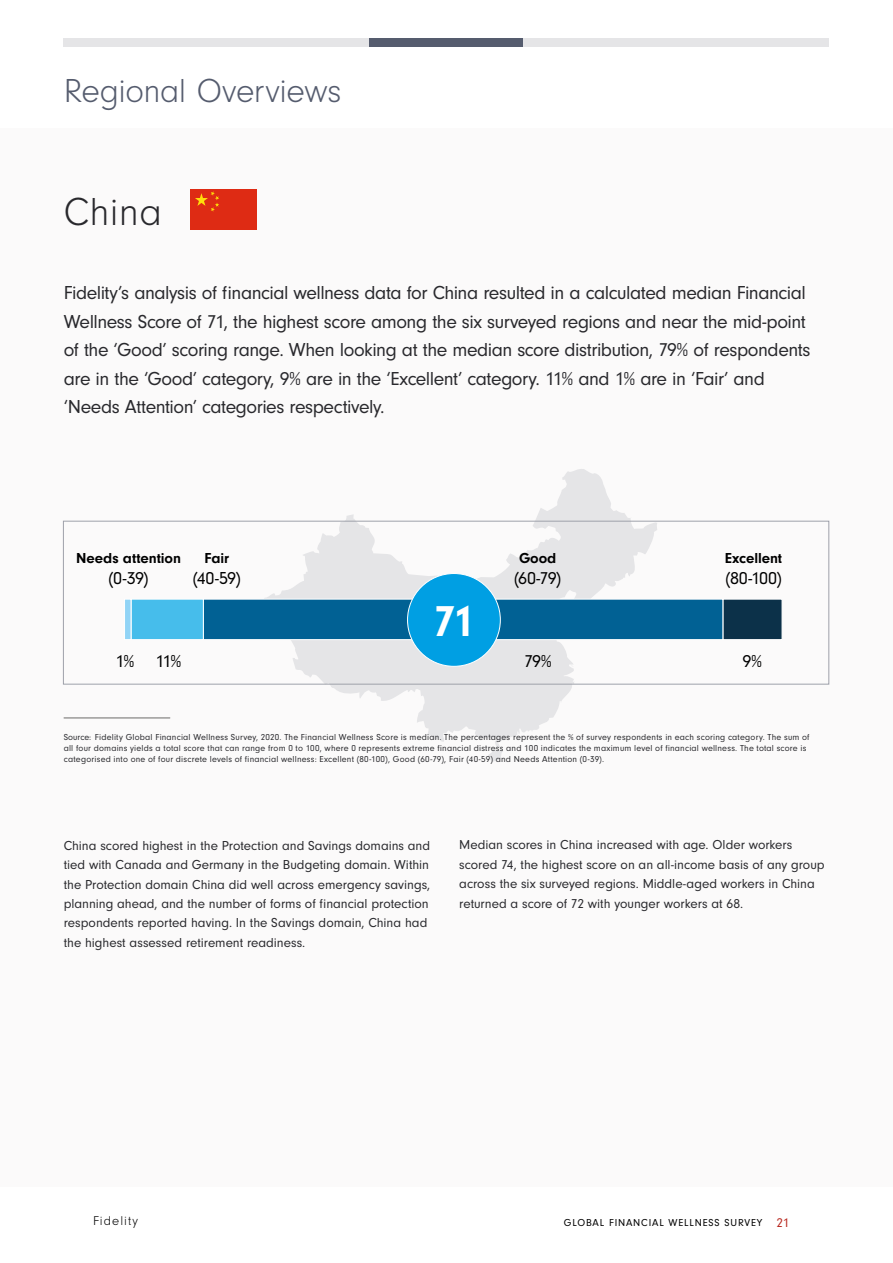
<style>
.page{position:relative;width:893px;height:1263px;background:#fff}
.page>*{position:absolute;margin:0;border:0;box-sizing:border-box;transform-origin:0 0}
.t1{font:700 45px "Neuzeit Gro T";color:#fff}
.t2{font:40.5px "Neuzeit Gro T Ligh";letter-spacing:.005em;color:#29292d}
.t3{font:34.5px "Neuzeit Gro T Ligh";letter-spacing:-.01em;color:#555c6e}
.t4{font:19.5px/28.5px "Neuzeit Gro T";letter-spacing:-.025em;color:#29292d}
.t5{font:18px "Neuzeit Gro T";letter-spacing:-.045em;color:#000}
.t6{font:700 15px "Neuzeit Gro T";letter-spacing:-.005em;color:#000}
.t7{font:13.5px/19.5px "Neuzeit Gro T";color:#29292d}
.t8{font:13.2px "Neuzeit Gro T Ligh";letter-spacing:.08em;color:#000}
.t9{font:10.5px "Neuzeit Gro T";letter-spacing:.08em;color:#000}
.t10{font:9px/10.8px "Neuzeit Gro T";letter-spacing:.02em;color:#29292d}
.s1{font-size:13.2px;color:#b8281f}
</style>
<div class="page">
<div style="left:0;top:128px;width:893px;height:1058px;background:#fbfafa"></div>
<svg style="left:261px;top:469px;width:396px;height:278px"></svg>
<svg style="left:488px;top:750px;width:15px;height:12px"></svg>
<div style="left:64px;top:38px;width:765px;height:8px;background:#e5e5e7"></div>
<div style="left:370px;top:38px;width:153px;height:8px;background:#555c6e"></div>
<div style="left:723px;top:599px;width:59px;height:41px;background:#0c3149;border:1px solid #fff"></div>
<div style="left:203px;top:599px;width:520px;height:41px;background:#016194;border:1px solid #fff"></div>
<div style="left:131px;top:599px;width:73px;height:41px;background:#46bdeb;border:1px solid #fff"></div>
<div style="left:124px;top:599px;width:7px;height:41px;background:#91d4f6;border:1px solid #fff"></div>
<div style="left:63px;top:521px;width:766px;height:163px;border:1px solid #9ea1aa"></div>
<div style="left:408px;top:573px;width:92px;height:93px;background:#009fe3;border-radius:50%"></div>
<hr style="left:64px;top:718px;width:106px;height:1px;background:#6c6a68">
<div style="left:190px;top:189px;width:67px;height:41px;background:#de2b14"></div>
<svg style="left:195px;top:191px;width:24px;height:21px"></svg>
<h3 class="t3" style="left:64px;top:72px;width:279px">Regional Overviews</h3>
<h2 class="t2" style="left:64px;top:190px;width:100px">China</h2>
<p class="t4" style="left:64px;top:279px;width:748px">Fidelity’s analysis of financial wellness data for China resulted in a calculated median Financial Wellness Score of 71, the highest score among the six surveyed regions and near the mid-point of the ‘Good’ scoring range. When looking at the median score distribution, 79% of respondents are in the ‘Good’ category, 9% are in the ‘Excellent’ category. 11% and 1% are in ‘Fair’ and ‘Needs Attention’ categories respectively.</p>
<p class="t6" style="left:76px;top:549px;width:106px">Needs attention</p>
<h3 class="t5" style="left:109px;top:569px;width:42px">(0-39)</h3>
<p class="t6" style="left:205px;top:549px;width:26px">Fair</p>
<h3 class="t5" style="left:193px;top:569px;width:49px">(40-59)</h3>
<h1 class="t1" style="left:433px;top:596px;width:43px">71</h1>
<p class="t6" style="left:519px;top:549px;width:39px">Good</p>
<h3 class="t5" style="left:514px;top:569px;width:49px">(60-79)</h3>
<p class="t6" style="left:725px;top:549px;width:58px">Excellent</p>
<h3 class="t5" style="left:725px;top:569px;width:58px">(80-100)</h3>
<h3 class="t5" style="left:116px;top:652px;width:68px">1% 11%</h3>
<h3 class="t5" style="left:524px;top:652px;width:29px">79%</h3>
<h3 class="t5" style="left:742px;top:652px;width:21px">9%</h3>
<p class="t10" style="left:64px;top:732px;width:747px">Source: Fidelity Global Financial Wellness Survey, 2020. The Financial Wellness Score is median. The percentages represent the % of survey respondents in each scoring category. The sum of all four domains yields a total score that can range from 0 to 100, where 0 represents extreme financial distress and 100 indicates the maximum level of financial wellness. The total score is categorised into one of four discrete levels of financial wellness: Excellent (80-100), Good (60-79), Fair (40-59) and Needs Attention (0-39).</p>
<p class="t7" style="left:64px;top:835px;width:368px">China scored highest in the Protection and Savings domains and tied with Canada and Germany in the Budgeting domain. Within the Protection domain China did well across emergency savings, planning ahead, and the number of forms of financial protection respondents reported having. In the Savings domain, China had the highest assessed retirement readiness.</p>
<p class="t7" style="left:459px;top:835px;width:367px">Median scores in China increased with age. Older workers scored 74, the highest score on an all-income basis of any group across the six surveyed regions. Middle-aged workers in China returned a score of 72 with younger workers at 68.</p>
<p class="t8" style="left:93px;top:1213px;width:47px">Fidelity</p>
<p class="t9" style="left:564px;top:1216px;width:227px">GLOBAL FINANCIAL WELLNESS SURVEY <span class="s1">21</span></p>
</div>
